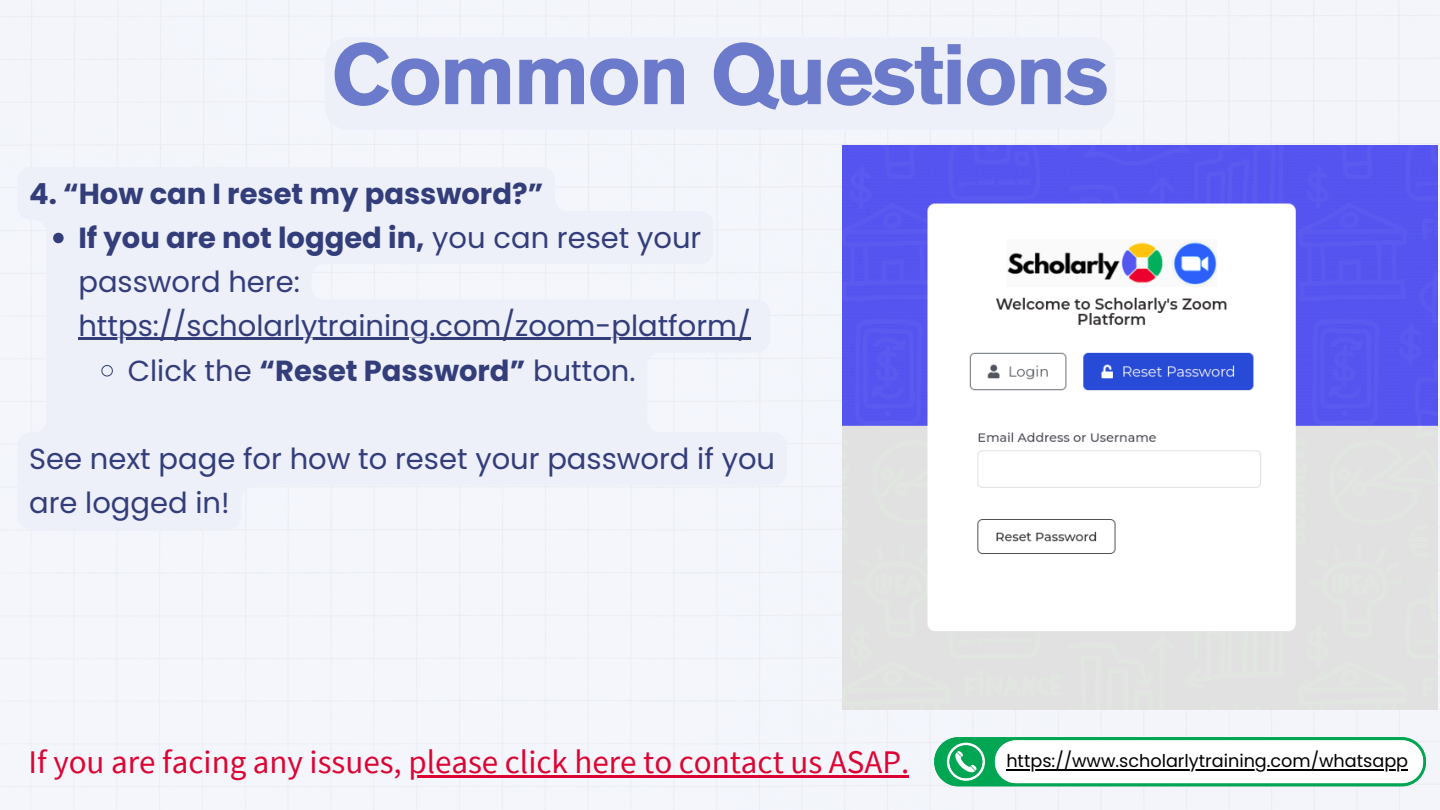
<style>
.page{position:relative;width:1440px;height:810px;background:#fff}
.page>*{position:absolute;margin:0;border:0;box-sizing:border-box;transform-origin:0 0}
.t1{font:700 85px "Akzidenz Grotesk Pro";letter-spacing:-.025em;color:#6b7acb}
.t2{font:33px "Source Sans Pro";color:#dd0433}
.t3{font:29px/44.2px "Poppins";color:#323d7a}
.t4{font:700 29px "Poppins";color:#323d7a}
.t5{font:17.6px "Poppins";color:#000}
.s1{font-weight:700}
</style>
<div class="page">
<svg style="left:934px;top:737px;width:492px;height:49px"></svg>
<hr style="left:1006px;top:769px;width:402px;height:2px;background:#000">
<hr style="left:408px;top:775px;width:501px;height:3px;background:#dd0433">
<img style="left:842px;top:145px;width:596px;height:564px">
<div style="left:325px;top:37px;width:790px;height:93px;background:#edeff9"></div>
<div style="left:18px;top:167px;width:769px;height:363px;background:#edeff9"></div>
<svg style="left:53px;top:233px;width:11px;height:10px"></svg>
<hr style="left:78px;top:338px;width:673px;height:2px;background:#323d7a">
<svg style="left:101px;top:365px;width:12px;height:12px"></svg>
<p class="t1" style="left:331px;top:40px;width:779px">Common Questions</p>
<p class="t4" style="left:29px;top:173px;width:516px">4. “How can I reset my password?”</p>
<h4 class="t3" style="left:78px;top:216px;width:624px"><span class="s1">If you are not logged in,</span> you can reset your password here:</h4>
<p class="t3" style="left:128px;top:304px;width:625px;text-indent:-49px">https://scholarlytraining.com/zoom-platform/<br>Click the <span class="s1">“Reset Password”</span> button.</p>
<h2 class="t3" style="left:29px;top:437px;width:748px">See next page for how to reset your password if you are logged in!</h2>
<h1 class="t2" style="left:28px;top:740px;width:882px">If you are facing any issues, please click here to contact us ASAP.</h1>
<p class="t5" style="left:1006px;top:749px;width:403px">https://www.scholarlytraining.com/whatsapp</p>
</div>
